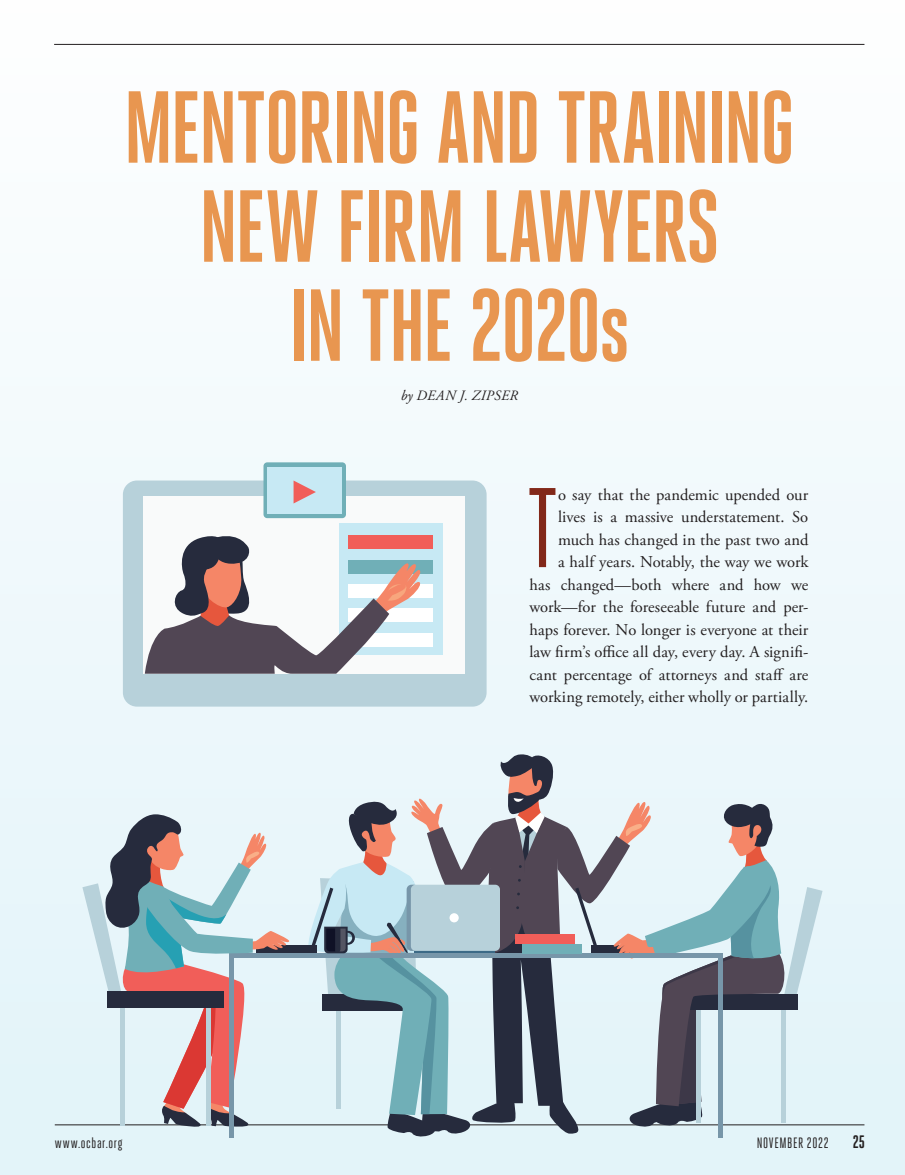
<style>
.page{position:relative;width:905px;height:1175px;background:#fff}
.page>*{position:absolute;margin:0;border:0;box-sizing:border-box;transform-origin:0 0}
.t1{font:112.95px "Heroic Condensed";color:#822819}
.t2{font:700 102px/99px "Heroic Condensed";letter-spacing:-.025em;color:#e89650;text-align:center}
.t3{font:700 18px "Heroic Condensed";color:#231f20}
.t4{font:16.5px/22.5px "Adobe Garamond Pro";color:#231f20;text-align:right}
.t5{font:15px "Heroic Condensed";letter-spacing:.04em;color:#231f20}
.Author{font:italic 14.25px "Adobe Garamond Pro";letter-spacing:.025em;color:#231f20}
</style>
<div class="page">
<div style="left:0;top:0;width:904px;height:1174px;background:linear-gradient(to bottom,#fefefe,#e1f3f9)"></div>
<hr style="left:54px;top:44px;width:810px;height:1px;background:#231f20">
<hr style="left:55px;top:1124px;width:809px;height:1px;background:#231f20">
<div style="left:123px;top:480px;width:363px;height:226px;background:#b7d1da;border-radius:14px"></div>
<div style="left:144px;top:496px;width:321px;height:177px;background:#f9fafa"></div>
<div style="left:339px;top:523px;width:103px;height:132px;background:#c7e9f4"></div>
<div style="left:348px;top:536px;width:85px;height:13px;background:#f15e59"></div>
<div style="left:348px;top:560px;width:85px;height:13px;background:#70afb7"></div>
<div style="left:348px;top:584px;width:85px;height:13px;background:#fff"></div>
<div style="left:348px;top:609px;width:85px;height:13px;background:#fff"></div>
<div style="left:348px;top:633px;width:85px;height:13px;background:#fff"></div>
<svg style="left:145px;top:535px;width:277px;height:138px"></svg>
<div style="left:263px;top:462px;width:83px;height:56px;background:#70afb7;border-radius:4px"></div>
<div style="left:267px;top:467px;width:75px;height:46px;background:#c7e9f4"></div>
<svg style="left:293px;top:480px;width:23px;height:23px"></svg>
<div style="left:257px;top:944px;width:60px;height:9px;background:#262b3d"></div>
<hr style="left:229px;top:956px;width:4px;height:182px;background:#7796a9">
<hr style="left:718px;top:956px;width:4px;height:182px;background:#7796a9">
<div style="left:229px;top:953px;width:493px;height:5px;background:#7796a9"></div>
<svg style="left:82px;top:814px;width:207px;height:313px;background:#c0c0c5"></svg>
<svg style="left:306px;top:753px;width:516px;height:384px;background:#b3c1c8"></svg>
<div style="left:522px;top:943px;width:59px;height:10px;background:#70afb7"></div>
<div style="left:515px;top:934px;width:60px;height:9px;background:#f15e59"></div>
<p class="t2" style="left:123px;top:78px;width:674px">MENTORING AND TRAINING<br>NEW FIRM LAWYERS<br>IN THE 2020s</p>
<p class="Author" style="left:401px;top:387px;width:118px">by DEAN J. ZIPSER</p>
<p class="t4" style="left:529px;top:483px;width:280px">o say that the pandemic upended our lives is a massive understatement. So much has changed in the past two and<br>a half years. Notably, the way we work<br>has changed—both where and how we work—for the foreseeable future and per&shy;haps forever. No longer is everyone at their law firm’s office all day, every day. A signifi&shy;cant percentage of attorneys and staff are working remotely, either wholly or partially.</p>
<p class="t1" style="left:527px;top:467px;width:33px">T</p>
<p class="t5" style="left:55px;top:1134px;width:69px">www.ocbar.org</p>
<p class="t5" style="left:756px;top:1134px;width:73px">NOVEMBER 2022</p>
<p class="t3" style="left:852px;top:1131px;width:14px">25</p>
</div>
